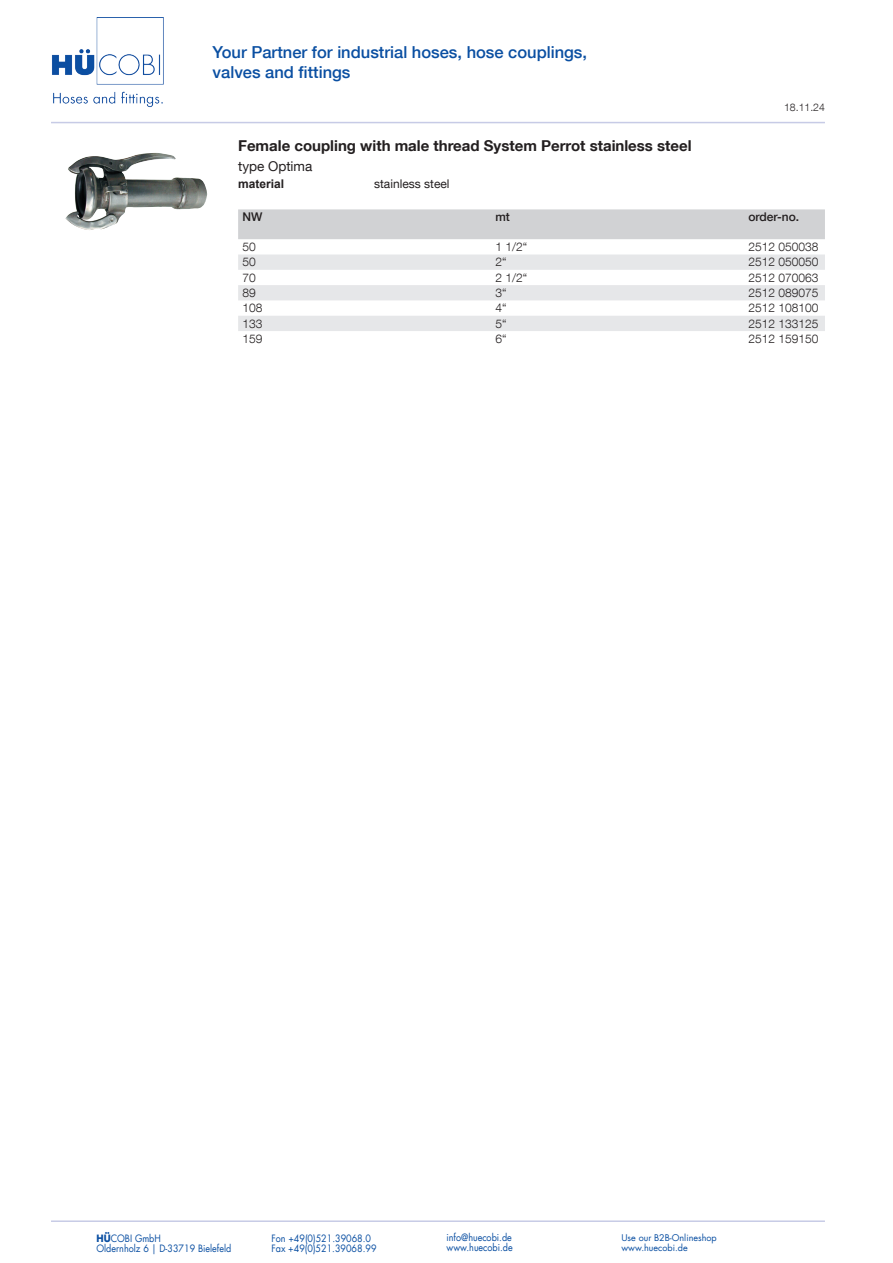
<style>
.page{position:relative;width:893px;height:1263px;background:#fff}
.page>*{position:absolute;margin:0;border:0;box-sizing:border-box;transform-origin:0 0}
.t1{font:500 16.5px/19.8px "Helvetica Neue LT Com";color:#0a4fa2}
.t2{font:700 15px "Helvetica Neue LT Com";color:#231f20}
.t3{font:13.5px "Helvetica Neue LT Com";color:#231f20}
.t4{font:300 12px "Helvetica Neue LT Com";color:#231f20}
.t5{font:12px "Helvetica Neue LT Com";color:#231f20}
.t6{font:500 12px "Helvetica Neue LT Com";color:#231f20}
.t7{font:700 12px "Arial";color:#231f20}
.t8{font:300 10.5px "Helvetica Neue LT Com";color:#231f20}
.t9{font:9.9px "Futura LT";color:#0a4fa2;scale:.91 1}
.t10{font:9px "Futura LT";color:#0a4fa2}
.s1{font-weight:700}
</style>
<div class="page">
<hr style="left:51px;top:122px;width:774px;height:1px;background:#c7cbe6">
<hr style="left:51px;top:1220px;width:774px;height:2px;background:#c7cbe6">
<img style="left:52px;top:17px;width:112px;height:90px">
<div style="left:238px;top:209px;width:587px;height:30px;background:#d1d2d4"></div>
<svg style="left:238px;top:254px;width:587px;height:77px;fill:#e6e7e9"></svg>
<img style="left:65px;top:153px;width:142px;height:77px">
<h1 class="t1" style="left:213px;top:42px;width:376px">Your Partner for industrial hoses, hose couplings, valves and fittings</h1>
<p class="t8" style="left:784px;top:101px;width:42px">18.11.24</p>
<h2 class="t2" style="left:238px;top:136px;width:455px">Female coupling with male thread System Perrot stainless steel</h2>
<h3 class="t3" style="left:238px;top:158px;width:76px">type Optima</h3>
<p class="t7" style="left:238px;top:175px;width:48px">material</p>
<p class="t5" style="left:374px;top:176px;width:77px">stainless steel</p>
<p class="t6" style="left:242px;top:210px;width:21px">NW</p>
<p class="t6" style="left:495px;top:210px;width:16px">mt</p>
<p class="t6" style="left:748px;top:210px;width:52px">order-no.</p>
<p class="t4" style="left:242px;top:240px;width:15px">50</p>
<p class="t4" style="left:495px;top:240px;width:33px">1 1/2“</p>
<p class="t4" style="left:748px;top:240px;width:72px">2512 050038</p>
<p class="t4" style="left:242px;top:255px;width:15px">50</p>
<p class="t4" style="left:495px;top:255px;width:13px">2“</p>
<p class="t4" style="left:748px;top:255px;width:72px">2512 050050</p>
<p class="t4" style="left:242px;top:270px;width:15px">70</p>
<p class="t4" style="left:495px;top:270px;width:33px">2 1/2“</p>
<p class="t4" style="left:748px;top:270px;width:72px">2512 070063</p>
<p class="t4" style="left:242px;top:285px;width:15px">89</p>
<p class="t4" style="left:495px;top:285px;width:13px">3“</p>
<p class="t4" style="left:748px;top:285px;width:72px">2512 089075</p>
<p class="t4" style="left:242px;top:301px;width:22px">108</p>
<p class="t4" style="left:495px;top:301px;width:13px">4“</p>
<p class="t4" style="left:748px;top:301px;width:72px">2512 108100</p>
<p class="t4" style="left:242px;top:316px;width:22px">133</p>
<p class="t4" style="left:495px;top:316px;width:13px">5“</p>
<p class="t4" style="left:748px;top:316px;width:72px">2512 133125</p>
<p class="t4" style="left:242px;top:331px;width:22px">159</p>
<p class="t4" style="left:495px;top:331px;width:13px">6“</p>
<p class="t4" style="left:748px;top:331px;width:72px">2512 159150</p>
<p class="t9" style="left:97px;top:1232px;width:72px"><span class="s1">HÜ</span>COBI GmbH</p>
<p class="t9" style="left:271px;top:1232px;width:111px">Fon +49(0)521.39068.0</p>
<p class="t9" style="left:446px;top:1231px;width:73px">info@huecobi.de</p>
<p class="t10" style="left:621px;top:1231px;width:97px">Use our B2B-Onlineshop</p>
<p class="t9" style="left:97px;top:1242px;width:150px">Oldernholz 6 | D-33719 Bielefeld</p>
<p class="t9" style="left:271px;top:1242px;width:117px">Fax +49(0)521.39068.99</p>
<p class="t9" style="left:446px;top:1241px;width:74px">www.huecobi.de</p>
<p class="t10" style="left:621px;top:1242px;width:68px">www.huecobi.de</p>
</div>
